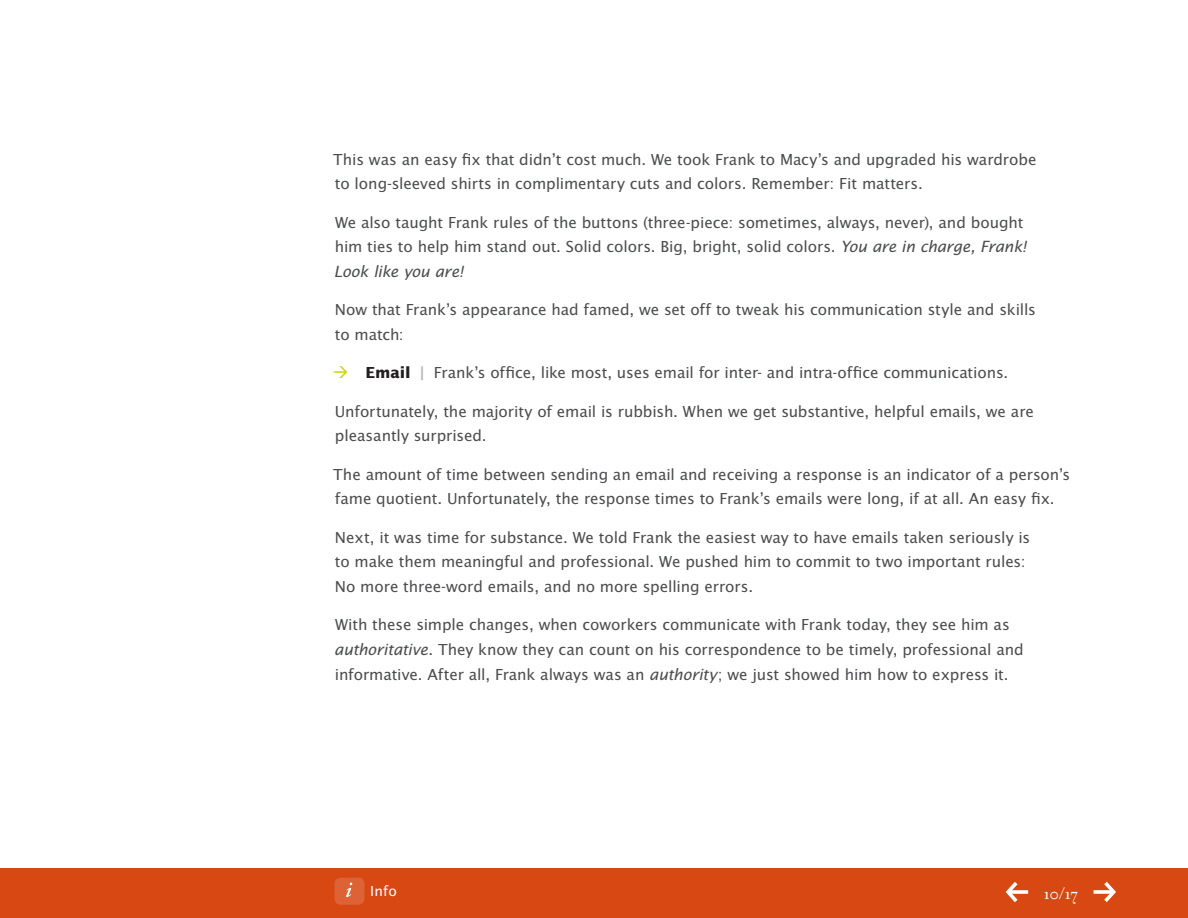
<style>
.page{position:relative;width:1188px;height:918px;background:#fff}
.page>*{position:absolute;margin:0;border:0;box-sizing:border-box;transform-origin:0 0}
.t1{font:18px "Filosofia OT";color:#fff}
.t2{font:italic 16.8px "Lucida Sans EFOP";letter-spacing:-.015em;color:#4b4c4d}
.t3{font:16.5px/24.8px "Lucida Sans EFOP";letter-spacing:-.005em;color:#4b4c4d}
.t4{font:15px "Lucida Sans EFOP";color:#fff}
.s1{font-style:italic;font-size:16.8px}
.s2{color:#ccd51f}
.s3{font-weight:700;color:#231f20}
.s4{font-weight:700;color:#bcbdc0}
</style>
<div class="page">
<div style="left:0;top:869px;width:1188px;height:49px;background:#d74812"></div>
<div style="left:334px;top:878px;width:30px;height:27px;background:#dd6336;border-radius:6px"></div>
<svg style="left:346px;top:883px;width:6px;height:14px"></svg>
<svg style="left:1006px;top:882px;width:22px;height:20px"></svg>
<svg style="left:1094px;top:882px;width:22px;height:20px"></svg>
<p class="t3" style="left:333px;top:148px;width:705px">This was an easy fix that didn’t cost much. We took Frank to Macy’s and upgraded his wardrobe to long-sleeved shirts in complimentary cuts and colors. Remember: Fit matters.</p>
<p class="t3" style="left:335px;top:211px;width:693px">We also taught Frank rules of the buttons (three-piece: sometimes, always, never), and bought him ties to help him stand out. Solid colors. Big, bright, solid colors. <span class="s1">You are in charge, Frank!</span></p>
<p class="t2" style="left:334px;top:262px;width:132px">Look like you are!</p>
<p class="t3" style="left:335px;top:298px;width:703px">Now that Frank’s appearance had famed, we set off to tweak his communication style and skills to match:</p>
<p class="t3" style="left:333px;top:361px;width:677px"><span class="s2">→</span> <span class="s3">Email</span> <span class="s4">|</span> Frank’s office, like most, uses email for inter- and intra-office communications.</p>
<p class="t3" style="left:335px;top:400px;width:701px">Unfortunately, the majority of email is rubbish. When we get substantive, helpful emails, we are pleasantly surprised.</p>
<p class="t3" style="left:333px;top:463px;width:739px">The amount of time between sending an email and receiving a response is an indicator of a person’s fame quotient. Unfortunately, the response times to Frank’s emails were long, if at all. An easy fix.</p>
<p class="t3" style="left:335px;top:526px;width:697px">Next, it was time for substance. We told Frank the easiest way to have emails taken seriously is to make them meaningful and professional. We pushed him to commit to two important rules:<br>No more three-word emails, and no more spelling errors.</p>
<p class="t3" style="left:334px;top:613px;width:691px">With these simple changes, when coworkers communicate with Frank today, they see him as <span class="s1">authoritative</span>. They know they can count on his correspondence to be timely, professional and informative. After all, Frank always was an <span class="s1">authority</span>; we just showed him how to express it.</p>
<p class="t4" style="left:370px;top:883px;width:28px">Info</p>
<p class="t1" style="left:1043px;top:884px;width:36px">10/17</p>
</div>
